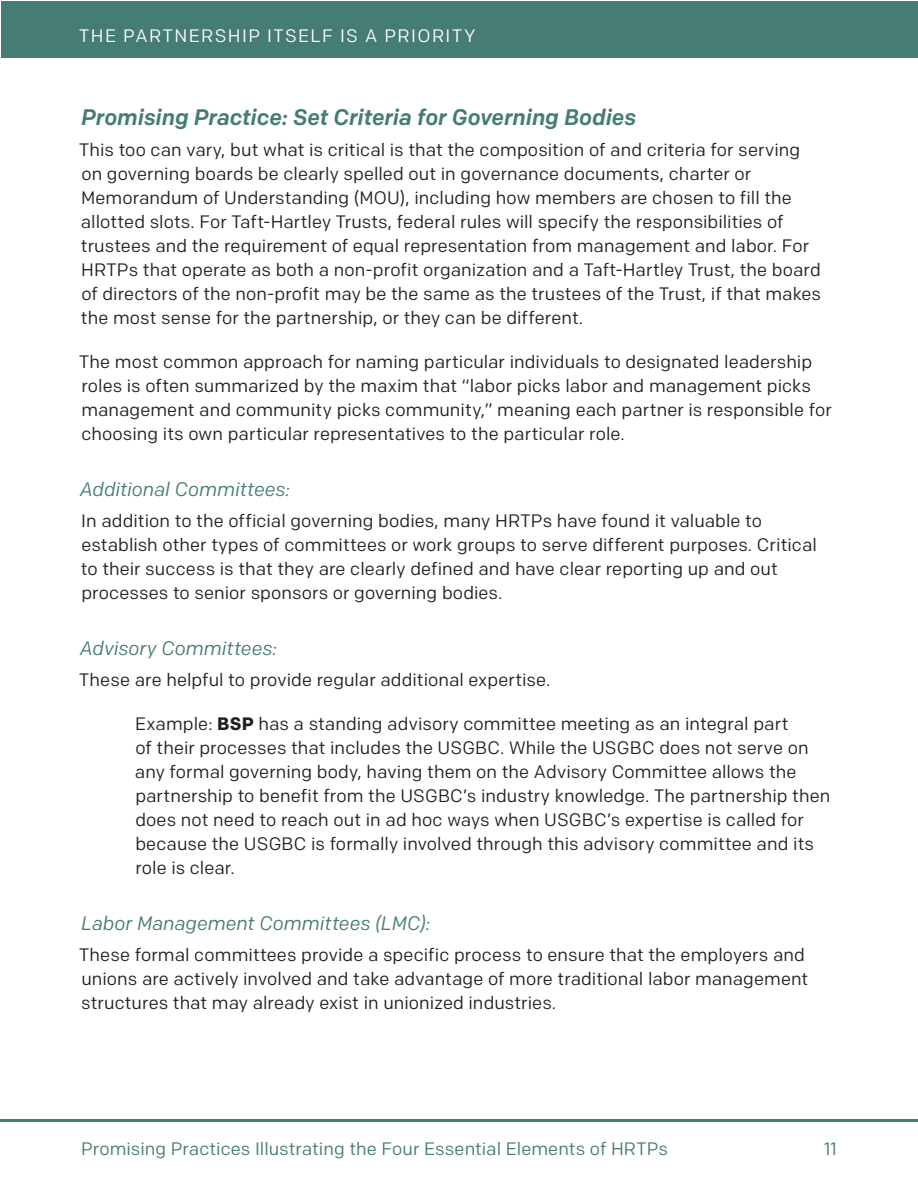
<style>
.page{position:relative;width:918px;height:1188px;background:#fff}
.page>*{position:absolute;margin:0;border:0;box-sizing:border-box;transform-origin:0 0}
.Heading_4{font:italic 500 22.5px "Colfax";letter-spacing:-.005em;color:#457c74}
.Examples{font:italic 19.5px "Colfax";letter-spacing:-.005em;color:#457c74}
.indented_normal_para{font:18px/24px "Colfax";letter-spacing:.005em;color:#231f20}
.t1{font:18px "Colfax";letter-spacing:.005em;color:#457c74}
.t2{font:18px "Colfax";letter-spacing:.08em;color:#fff}
.s1{font-weight:700}
</style>
<div class="page">
<hr style="left:0;top:1119px;width:918px;height:3px;background:#457c74">
<div style="left:1px;top:1px;width:917px;height:57px;background:#457c74"></div>
<p class="t2" style="left:79px;top:25px;width:398px">THE PARTNERSHIP ITSELF IS A PRIORITY</p>
<p class="Heading_4" style="left:81px;top:103px;width:556px">Promising Practice: Set Criteria for Governing Bodies</p>
<p class="indented_normal_para" style="left:79px;top:137px;width:743px">This too can vary, but what is critical is that the composition of and criteria for serving on governing boards be clearly spelled out in governance documents, charter or Memorandum of Understanding (MOU), including how members are chosen to fill the allotted slots. For Taft-Hartley Trusts, federal rules will specify the responsibilities of trustees and the requirement of equal representation from management and labor. For HRTPs that operate as both a non-profit organization and a Taft-Hartley Trust, the board of directors of the non-profit may be the same as the trustees of the Trust, if that makes the most sense for the partnership, or they can be different.</p>
<p class="indented_normal_para" style="left:79px;top:349px;width:754px">The most common approach for naming particular individuals to designated leadership roles is often summarized by the maxim that “labor picks labor and management picks management and community picks community,” meaning each partner is responsible for choosing its own particular representatives to the particular role.</p>
<p class="Examples" style="left:80px;top:477px;width:212px">Additional Committees:</p>
<p class="indented_normal_para" style="left:81px;top:508px;width:738px">In addition to the official governing bodies, many HRTPs have found it valuable to establish other types of committees or work groups to serve different purposes. Critical to their success is that they are clearly defined and have clear reporting up and out processes to senior sponsors or governing bodies.</p>
<p class="Examples" style="left:80px;top:636px;width:199px">Advisory Committees:</p>
<p class="indented_normal_para" style="left:79px;top:667px;width:473px">These are helpful to provide regular additional expertise.</p>
<p class="indented_normal_para" style="left:135px;top:712px;width:697px">Example: <span class="s1">BSP</span> has a standing advisory committee meeting as an integral part<br>of their processes that includes the USGBC. While the USGBC does not serve on any formal governing body, having them on the Advisory Committee allows the partnership to benefit from the USGBC’s industry knowledge. The partnership then does not need to reach out in ad hoc ways when USGBC’s expertise is called for because the USGBC is formally involved through this advisory committee and its role is clear.</p>
<p class="Examples" style="left:81px;top:912px;width:351px">Labor Management Committees (LMC):</p>
<p class="indented_normal_para" style="left:79px;top:943px;width:731px">These formal committees provide a specific process to ensure that the employers and unions are actively involved and take advantage of more traditional labor management structures that may already exist in unionized industries.</p>
<p class="t1" style="left:81px;top:1138px;width:588px">Promising Practices Illustrating the Four Essential Elements of HRTPs</p>
<p class="t1" style="left:824px;top:1138px;width:14px">11</p>
</div>
